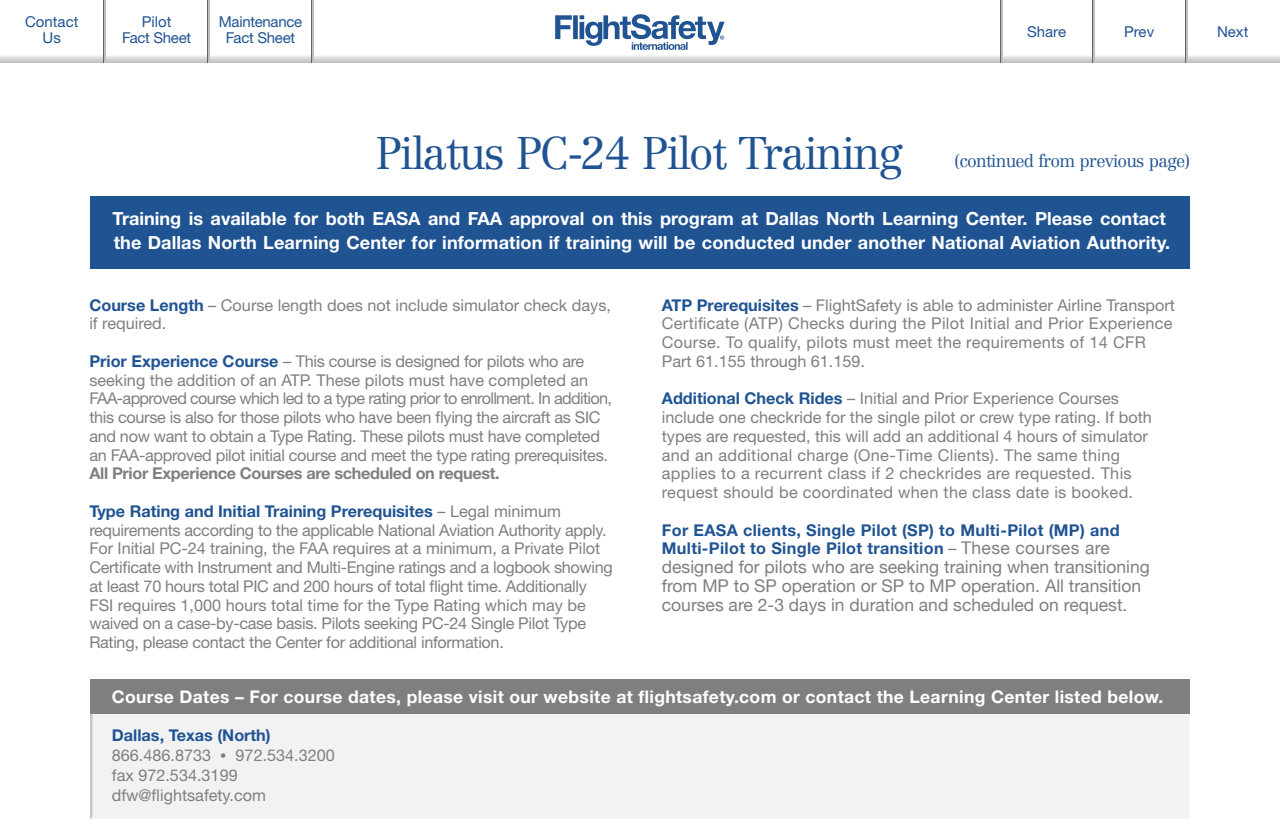
<style>
.page{position:relative;width:1280px;height:840px;background:#fff}
.page>*{position:absolute;margin:0;border:0;box-sizing:border-box;transform-origin:0 0}
.t1{font:300 45px "Centennial";letter-spacing:-.04em;color:#205392}
.t2{font:700 18.12px/23.8px "Helvetica Neue";letter-spacing:.005em;color:#fff}
.t3{font:17.5px/18.8px "Helvetica Neue";color:#7e7f81}
.t4{font:700 17.5px "Helvetica Neue";letter-spacing:.02em;color:#fff}
.t5{font:300 17.5px "Centennial";letter-spacing:-.04em;color:#205392}
.t6{font:16.25px/18.8px "Helvetica Neue";letter-spacing:-.02em;color:#7e7f81}
.t7{font:16.25px/18.8px "Helvetica Neue";color:#7e7f81}
.t8{font:16.25px/18.8px "Helvetica Neue";letter-spacing:.02em;color:#7e7f81}
.t9{font:700 16.25px/18.8px "Helvetica Neue";letter-spacing:.02em;color:#205392}
.t10{font:700 16.25px "Helvetica Neue";letter-spacing:-.02em;color:#7e7f81}
.t11{font:15px/16.2px "Helvetica Neue";letter-spacing:-.02em;color:#205392;text-align:center}
.t12{font:15px/16.2px "Helvetica Neue";color:#205392;text-align:center}
.s1{font-weight:700;color:#205392}
.s2{font-weight:400;color:#7e7f81}
.s3{font-weight:400;font-size:17.5px;color:#7e7f81}
.s4{font-size:12.5px}
</style>
<div class="page">
<svg style="left:555px;top:14px;width:170px;height:36px"></svg>
<svg style="left:0;top:54px;width:1280px;height:8px"></svg>
<hr style="left:104px;top:0;width:1px;height:62px;background:#636363">
<hr style="left:105px;top:0;width:1px;height:62px;background:#bfbfbf">
<hr style="left:207px;top:0;width:2px;height:62px;background:#636363">
<hr style="left:209px;top:0;width:1px;height:62px;background:#bfbfbf">
<hr style="left:311px;top:0;width:1px;height:62px;background:#636363">
<hr style="left:312px;top:0;width:2px;height:62px;background:#bfbfbf">
<hr style="left:1000px;top:0;width:1px;height:62px;background:#636363">
<hr style="left:1001px;top:0;width:1px;height:62px;background:#bfbfbf">
<hr style="left:1092px;top:0;width:2px;height:62px;background:#636363">
<hr style="left:1094px;top:0;width:1px;height:62px;background:#bfbfbf">
<hr style="left:1185px;top:0;width:1px;height:62px;background:#636363">
<hr style="left:1186px;top:0;width:2px;height:62px;background:#bfbfbf">
<div style="left:90px;top:679px;width:1100px;height:35px;background:#7e7f81"></div>
<div style="left:90px;top:196px;width:1100px;height:72px;background:#205392"></div>
<p class="t12" style="left:25px;top:13px;width:55px">Contact<br>Us</p>
<p class="t11" style="left:219px;top:13px;width:85px">Maintenance<br>Fact Sheet</p>
<p class="t11" style="left:1027px;top:23px;width:40px">Share</p>
<p class="t11" style="left:122px;top:13px;width:70px">Pilot<br>Fact Sheet</p>
<p class="t11" style="left:1124px;top:23px;width:32px">Prev</p>
<p class="t11" style="left:1217px;top:23px;width:33px">Next</p>
<h1 class="t1" style="left:375px;top:126px;width:529px">Pilatus PC-24 Pilot Training</h1>
<p class="t5" style="left:955px;top:150px;width:237px">(continued from previous page)</p>
<p class="t2" style="left:113px;top:207px;width:1059px">Training is available for both EASA and FAA approval on this program at Dallas North Learning Center. Please contact the Dallas North Learning Center for information if training will be conducted under another National Aviation Authority.</p>
<p class="t7" style="left:89px;top:295px;width:523px"><span class="s1">Course Length</span> – Course length does not include simulator check days, if required.</p>
<p class="t6" style="left:89px;top:351px;width:524px"><span class="s1">Prior Experience Course</span> – This course is designed for pilots who are seeking the addition of an ATP. These pilots must have completed an FAA-approved course which led to a type rating prior to enrollment. In addition, this course is also for those pilots who have been flying the aircraft as SIC and now want to obtain a Type Rating. These pilots must have completed an FAA-approved pilot initial course and meet the type rating prerequisites.</p>
<p class="t10" style="left:89px;top:463px;width:412px">All Prior Experience Courses are scheduled on request.</p>
<p class="t6" style="left:89px;top:501px;width:525px"><span class="s1">Type Rating and Initial Training Prerequisites</span> – Legal minimum requirements according to the applicable National Aviation Authority apply.<br>For Initial PC-24 training, the FAA requires at a minimum, a Private Pilot Certificate with Instrument and Multi-Engine ratings and a logbook showing at least 70 hours total PIC and 200 hours of total flight time. Additionally FSI requires 1,000 hours total time for the Type Rating which may be waived on a case-by-case basis. Pilots seeking PC-24 Single Pilot Type Rating, please contact the Center for additional information.</p>
<p class="t8" style="left:662px;top:295px;width:515px"><span class="s1">ATP Prerequisites</span> – FlightSafety is able to administer Airline Transport Certificate (ATP) Checks during the Pilot Initial and Prior Experience Course. To qualify, pilots must meet the requirements of 14 CFR Part 61.155 through 61.159.</p>
<p class="t7" style="left:662px;top:389px;width:491px"><span class="s1">Additional Check Rides</span> – Initial and Prior Experience Courses include one checkride for the single pilot or crew type rating. If both types are requested, this will add an additional 4 hours of simulator and an additional charge (One-Time Clients). The same thing applies to a recurrent class if 2 checkrides are requested. This request should be coordinated when the class date is booked.</p>
<p class="t9" style="left:662px;top:520px;width:459px">For EASA clients, Single Pilot (SP) to Multi-Pilot (MP) and<br>Multi-Pilot to Single Pilot transition <span class="s2">–</span> <span class="s3">These courses are</span></p>
<p class="t3" style="left:662px;top:558px;width:490px">designed for pilots who are seeking training when transitioning from MP to SP operation or SP to MP operation. All transition courses are 2-3 days in duration and scheduled on request.</p>
<p class="t4" style="left:112px;top:686px;width:1053px">Course Dates – For course dates, please visit our website at flightsafety.com or contact the Learning Center listed below.</p>
<p class="t7" style="left:112px;top:725px;width:225px;line-height:20px"><span class="s1">Dallas, Texas (North)<br></span>866.486.8733 <span class="s4">•</span> 972.534.3200 fax 972.534.3199 dfw@flightsafety.com</p>
</div>
